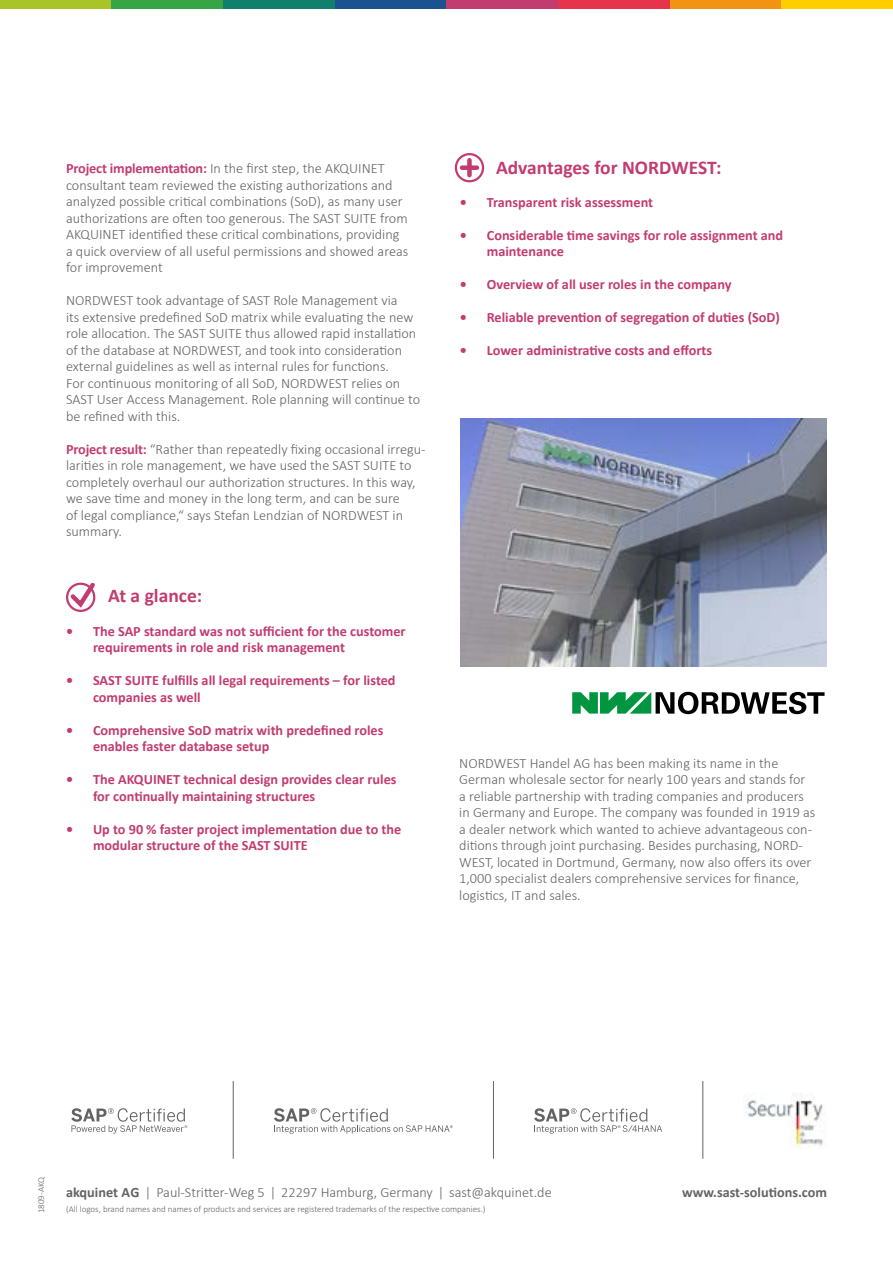
<style>
.page{position:relative;width:893px;height:1263px;background:#fff}
.page>*{position:absolute;margin:0;border:0;box-sizing:border-box;transform-origin:0 0}
.t1{font:700 19.5px "Calibri";color:#c23c70}
.t2{font:300 14.25px/16.5px "Calibri";color:#646363}
.t3{font:700 14.25px/16.5px "Calibri";color:#c23c70}
.t4{font:700 14.25px "Calibri";color:#646363}
.t5{font:300 9px "Calibri";color:#646363}
.s1{font-weight:700;color:#c23c70}
.s2{font-weight:700}
</style>
<div class="page">
<img style="left:460px;top:418px;width:367px;height:248px">
<svg style="left:67px;top:582px;width:29px;height:29px"></svg>
<div style="left:66px;top:583px;width:29px;height:29px;border:2px solid #c23c70;border-radius:50%"></div>
<div style="left:455px;top:153px;width:29px;height:29px;border:2px solid #c23c70;border-radius:50%"></div>
<div style="left:467px;top:160px;width:5px;height:15px;background:#c23c70"></div>
<div style="left:462px;top:165px;width:15px;height:5px;background:#c23c70"></div>
<div style="left:0;top:0;width:112px;height:9px;background:#a9c426"></div>
<div style="left:112px;top:0;width:111px;height:9px;background:#36a546"></div>
<div style="left:223px;top:0;width:112px;height:9px;background:#117f6e"></div>
<div style="left:335px;top:0;width:111px;height:9px;background:#1a538f"></div>
<div style="left:446px;top:0;width:112px;height:9px;background:#c23c70"></div>
<div style="left:558px;top:0;width:112px;height:9px;background:#e7344c"></div>
<div style="left:670px;top:0;width:111px;height:9px;background:#f39313"></div>
<div style="left:781px;top:0;width:112px;height:9px;background:#ffcd00"></div>
<svg style="left:572px;top:692px;width:253px;height:22px"></svg>
<hr style="left:702px;top:1081px;width:1px;height:78px;background:#646363">
<img style="left:745px;top:1094px;width:80px;height:55px">
<svg style="left:71px;top:1108px;width:116px;height:25px"></svg>
<hr style="left:233px;top:1081px;width:1px;height:78px;background:#646363">
<hr style="left:493px;top:1081px;width:1px;height:78px;background:#646363">
<svg style="left:274px;top:1108px;width:179px;height:26px"></svg>
<svg style="left:534px;top:1108px;width:128px;height:25px"></svg>
<p class="t2" style="left:66px;top:160px;width:344px"><span class="s1">Project implementation:</span> In the first step, the AKQUINET consultant team reviewed the existing authorizations and analyzed possible critical combinations (SoD), as many user authorizations are often too generous. The SAST SUITE from AKQUINET identified these critical combinations, providing a quick overview of all useful permissions and showed areas for improvement</p>
<p class="t2" style="left:66px;top:292px;width:356px">NORDWEST took advantage of SAST Role Management via<br>its extensive predefined SoD matrix while evaluating the new role allocation. The SAST SUITE thus allowed rapid installation of the database at NORDWEST, and took into consideration external guidelines as well as internal rules for functions.<br>For continuous monitoring of all SoD, NORDWEST relies on SAST User Access Management. Role planning will continue to be refined with this.</p>
<p class="t2" style="left:66px;top:440px;width:361px"><span class="s1">Project result:</span> “Rather than repeatedly fixing occasional irregu&shy;larities in role management, we have used the SAST SUITE to completely overhaul our authorization structures. In this way, we save time and money in the long term, and can be sure<br>of legal compliance,“ says Stefan Lendzian of NORDWEST in summary.</p>
<h1 class="t1" style="left:108px;top:583px;width:95px">At a glance:</h1>
<p class="t3" style="left:93px;top:623px;width:314px;text-indent:-27px">• The SAP standard was not sufficient for the customer requirements in role and risk management</p>
<p class="t3" style="left:93px;top:672px;width:304px;text-indent:-27px">• SAST SUITE fulfills all legal requirements – for listed companies as well</p>
<p class="t3" style="left:93px;top:722px;width:292px;text-indent:-27px">• Comprehensive SoD matrix with predefined roles enables faster database setup</p>
<p class="t3" style="left:93px;top:771px;width:305px;text-indent:-27px">• The AKQUINET technical design provides clear rules for continually maintaining structures</p>
<p class="t3" style="left:93px;top:821px;width:310px;text-indent:-27px">• Up to 90 % faster project implementation due to the modular structure of the SAST SUITE</p>
<h1 class="t1" style="left:496px;top:155px;width:227px">Advantages for NORDWEST:</h1>
<p class="t3" style="left:460px;top:194px;width:195px">• Transparent risk assessment</p>
<p class="t3" style="left:487px;top:227px;width:298px;text-indent:-27px">• Considerable time savings for role assignment and maintenance</p>
<p class="t3" style="left:460px;top:276px;width:273px">• Overview of all user roles in the company</p>
<p class="t3" style="left:460px;top:309px;width:322px">• Reliable prevention of segregation of duties (SoD)</p>
<p class="t3" style="left:460px;top:342px;width:254px">• Lower administrative costs and efforts</p>
<p class="t2" style="left:459px;top:754px;width:358px">NORDWEST Handel AG has been making its name in the German wholesale sector for nearly 100 years and stands for a reliable partnership with trading companies and producers in Germany and Europe. The company was founded in 1919 as a dealer network which wanted to achieve advantageous con&shy;ditions through joint purchasing. Besides purchasing, NORD-WEST, located in Dortmund, Germany, now also offers its over 1,000 specialist dealers comprehensive services for finance, logistics, IT and sales.</p>
<p class="t5" style="left:36px;top:1213px;width:38px;rotate:-90deg">1809-AKQ</p>
<p class="t2" style="left:66px;top:1183px;width:487px"><span class="s2">akquinet AG</span> | Paul-Stritter-Weg 5 | 22297 Hamburg, Germany | sast@akquinet.de</p>
<p class="t4" style="left:682px;top:1183px;width:146px">www.sast-solutions.com</p>
<p class="t5" style="left:66px;top:1204px;width:421px">(All logos, brand names and names of products and services are registered trademarks of the respective companies.)</p>
</div>
